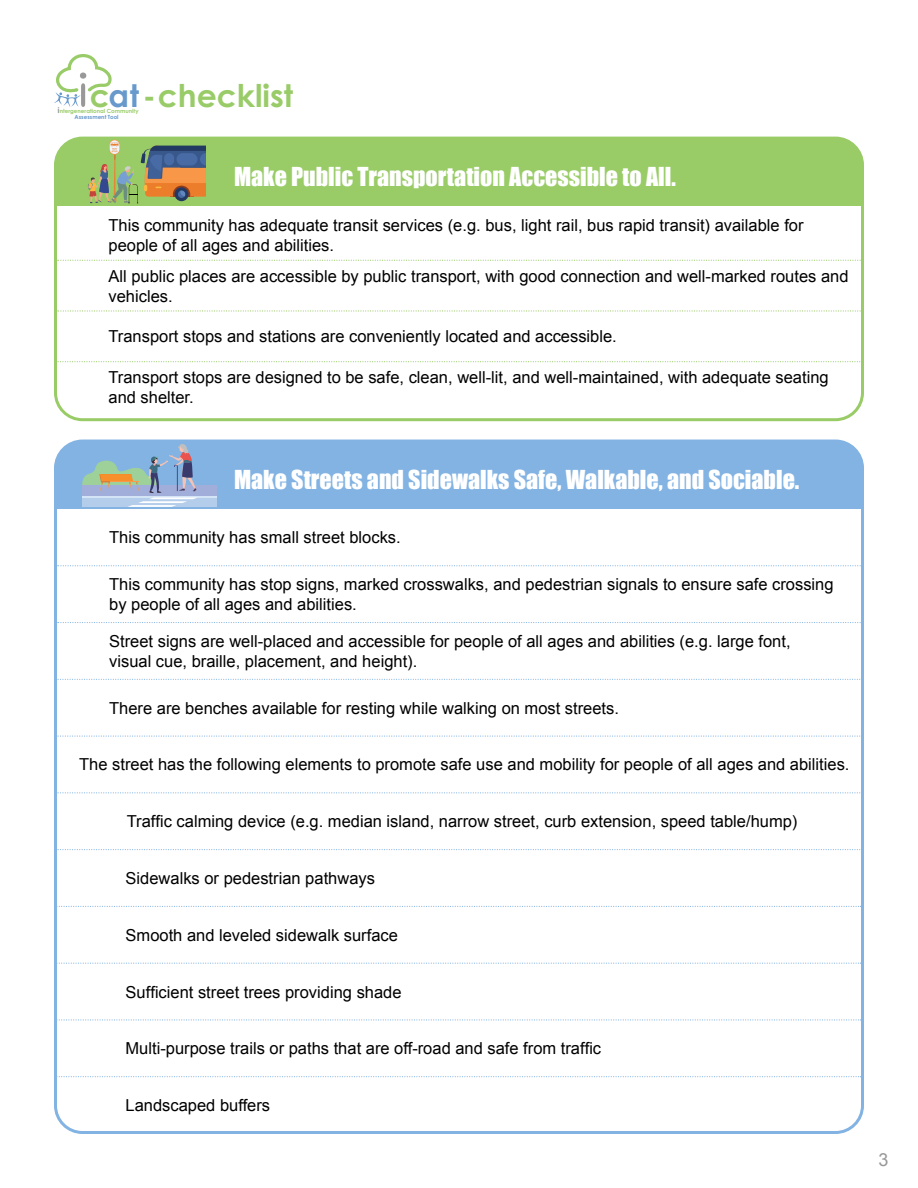
<style>
.page{position:relative;width:918px;height:1188px;background:#fff}
.page>*{position:absolute;margin:0;border:0;box-sizing:border-box;transform-origin:0 0}
.t1{font:700 31.35px "Century Gothic Pro";color:#99cc68}
.t2{font:24px "Impact";color:#fff}
.t3{font:18px "Arial";color:#989898}
.t4{font:16.5px/19.8px "Arial";color:#000}
.t5{font:700 5.7px/5.8px "Century Gothic Pro";color:#99cc68;text-align:center}
.s1{color:#6799cc}
.s2{font-family:"Arial Rounded MT Bold";font-weight:400;font-size:8.55px;color:#989898}
</style>
<div class="page">
<svg style="left:58px;top:260px;width:802px;height:1px"></svg>
<svg style="left:58px;top:310px;width:802px;height:2px"></svg>
<svg style="left:58px;top:361px;width:802px;height:1px"></svg>
<svg style="left:58px;top:565px;width:802px;height:1px"></svg>
<svg style="left:58px;top:622px;width:802px;height:1px"></svg>
<svg style="left:58px;top:679px;width:802px;height:1px"></svg>
<svg style="left:58px;top:736px;width:802px;height:1px"></svg>
<svg style="left:58px;top:792px;width:802px;height:1px"></svg>
<svg style="left:58px;top:849px;width:802px;height:1px"></svg>
<svg style="left:58px;top:906px;width:802px;height:1px"></svg>
<svg style="left:58px;top:963px;width:802px;height:1px"></svg>
<svg style="left:58px;top:1019px;width:801px;height:1px"></svg>
<svg style="left:58px;top:1076px;width:802px;height:1px"></svg>
<div style="left:54px;top:137px;width:810px;height:284px;border:3px solid #99cc67;border-radius:27px"></div>
<div style="left:55px;top:138px;width:807px;height:58px;background:#99cc67;border-radius:27px"></div>
<div style="left:55px;top:163px;width:807px;height:43px;background:#99cc67"></div>
<div style="left:55px;top:441px;width:807px;height:58px;background:#82b3e3;border-radius:27px"></div>
<div style="left:55px;top:466px;width:807px;height:43px;background:#82b3e3"></div>
<svg style="left:54px;top:54px;width:58px;height:53px"></svg>
<svg style="left:110px;top:140px;width:9px;height:14px"></svg>
<svg style="left:88px;top:143px;width:118px;height:61px"></svg>
<div style="left:82px;top:485px;width:135px;height:22px;background:#b4cdeb"></div>
<div style="left:82px;top:485px;width:135px;height:11px;background:#a0aed9"></div>
<hr style="left:82px;top:496px;width:135px;height:1px;background:#d3e4f6">
<svg style="left:82px;top:444px;width:116px;height:63px"></svg>
<h1 class="t1" style="left:90px;top:76px;width:205px">c<span class="s1">at</span>-checklist</h1>
<p class="t5" style="left:57px;top:108px;width:83px"><span class="s2">i</span>ntergenerational Community<br><span class="s1">Assessment Tool</span></p>
<h2 class="t2" style="left:234px;top:158px;width:443px">Make Public Transportation Accessible to All.</h2>
<p class="t4" style="left:109px;top:215px;width:697px">This community has adequate transit services (e.g. bus, light rail, bus rapid transit) available for people of all ages and abilities.</p>
<p class="t4" style="left:109px;top:266px;width:742px">All public places are accessible by public transport, with good connection and well-marked routes and vehicles.</p>
<p class="t4" style="left:109px;top:327px;width:510px">Transport stops and stations are conveniently located and accessible.</p>
<p class="t4" style="left:109px;top:368px;width:722px">Transport stops are designed to be safe, clean, well-lit, and well-maintained, with adequate seating and shelter.</p>
<h2 class="t2" style="left:234px;top:461px;width:567px">Make Streets and Sidewalks Safe, Walkable, and Sociable.</h2>
<p class="t4" style="left:109px;top:528px;width:293px">This community has small street blocks.</p>
<p class="t4" style="left:109px;top:575px;width:726px">This community has stop signs, marked crosswalks, and pedestrian signals to ensure safe crossing by people of all ages and abilities.</p>
<p class="t4" style="left:109px;top:632px;width:683px">Street signs are well-placed and accessible for people of all ages and abilities (e.g. large font, visual cue, braille, placement, and height).</p>
<p class="t4" style="left:109px;top:698px;width:511px">There are benches available for resting while walking on most streets.</p>
<p class="t4" style="left:79px;top:755px;width:772px">The street has the following elements to promote safe use and mobility for people of all ages and abilities.</p>
<p class="t4" style="left:127px;top:812px;width:672px">Traffic calming device (e.g. median island, narrow street, curb extension, speed table/hump)</p>
<p class="t4" style="left:126px;top:868px;width:251px">Sidewalks or pedestrian pathways</p>
<p class="t4" style="left:126px;top:925px;width:274px">Smooth and leveled sidewalk surface</p>
<p class="t4" style="left:126px;top:982px;width:278px">Sufficient street trees providing shade</p>
<p class="t4" style="left:126px;top:1039px;width:477px">Multi-purpose trails or paths that are off-road and safe from traffic</p>
<p class="t4" style="left:126px;top:1096px;width:146px">Landscaped buffers</p>
<p class="t3" style="left:878px;top:1148px;width:12px">3</p>
</div>
